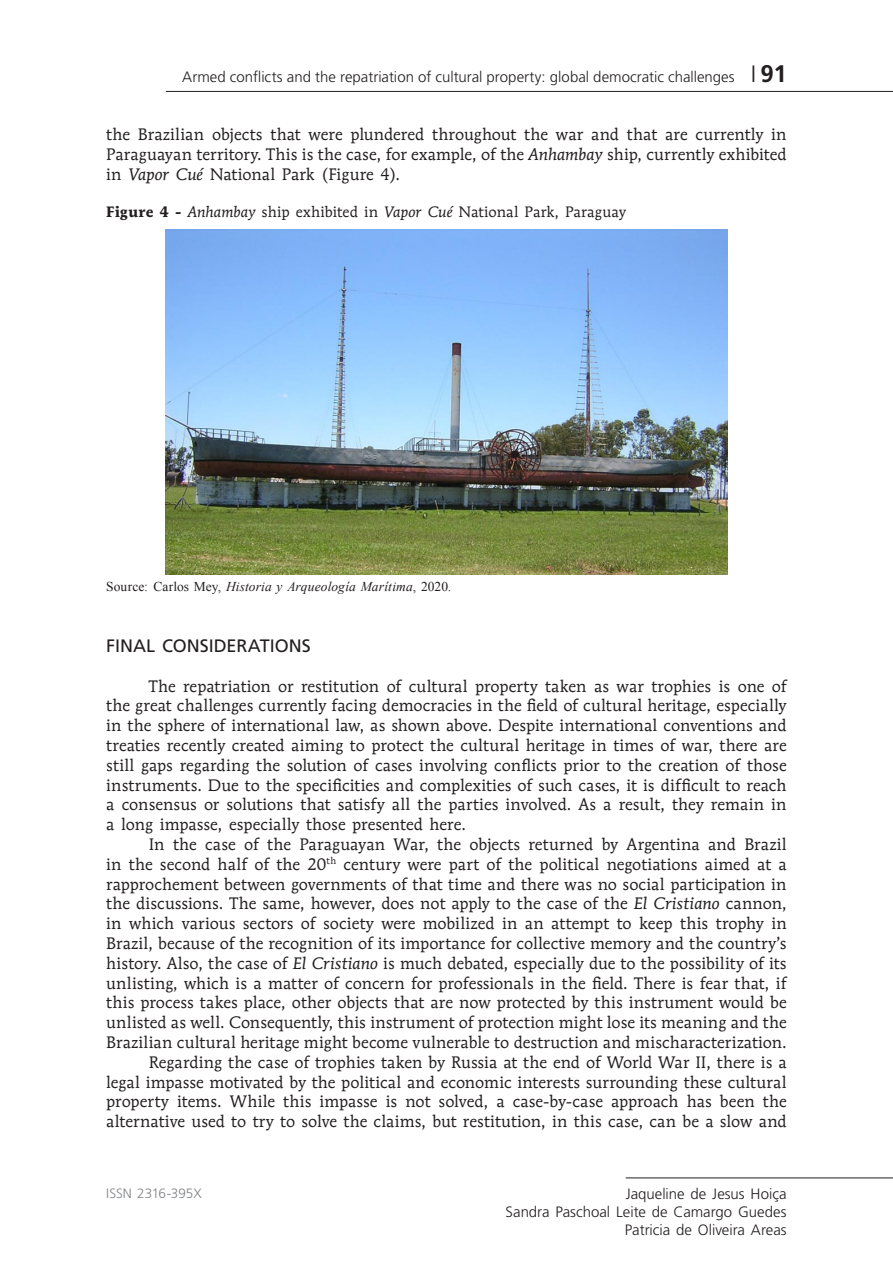
<style>
.page{position:relative;width:893px;height:1263px;background:#fff}
.page>*{position:absolute;margin:0;border:0;box-sizing:border-box;transform-origin:0 0}
.t1{font:700 24px "Frutiger LT Std";color:#231f20}
._08_sub{font:18px "Frutiger LT Std";color:#231f20}
._01_corpo_do_texto{font:16.5px/19.8px "Mendoza Roman Std";letter-spacing:.005em;color:#231f20;text-align:justify}
.t2{font:300 15px/18px "Frutiger LT Std";color:#231f20;text-align:right}
._05_legenda_em_cima{font:15px "Mendoza Roman Std";letter-spacing:.01em;color:#231f20}
._06_fonte_em_baixo{font:italic 13.5px "Times New Roman";letter-spacing:.01em;color:#231f20}
.t3{font:300 13.5px "Frutiger LT Std";color:#808285}
.s1{font-family:"Times";font-weight:400}
.s2{font-style:italic}
.s3{font-weight:700}
.s4{font-style:normal}
</style>
<div class="page">
<hr style="left:626px;top:1178px;width:267px;height:1px;background:#231f20">
<hr style="left:166px;top:91px;width:727px;height:1px;background:#231f20">
<img style="left:165px;top:229px;width:563px;height:345px">
<p class="t2" style="left:182px;top:68px;width:554px">Armed conflicts and the repatriation of cultural property: global democratic challenges</p>
<h1 class="t1" style="left:751px;top:59px;width:37px"><span class="s1">|</span> 91</h1>
<p class="_01_corpo_do_texto" style="left:106px;top:124px;width:682px">the Brazilian objects that were plundered throughout the war and that are currently in Paraguayan territory. This is the case, for example, of the <span class="s2">Anhambay</span> ship, currently exhibited in <span class="s2">Vapor Cué</span> National Park (Figure 4).</p>
<p class="_05_legenda_em_cima" style="left:106px;top:203px;width:521px"><span class="s3">Figure 4 -</span> <span class="s2">Anhambay</span> ship exhibited in <span class="s2">Vapor Cué</span> National Park, Paraguay</p>
<p class="_06_fonte_em_baixo" style="left:106px;top:577px;width:347px"><span class="s4">Source: Carlos Mey,</span> Historia y Arqueología Marítima<span class="s4">, 2020.</span></p>
<p class="_08_sub" style="left:106px;top:635px;width:206px">FINAL CONSIDERATIONS</p>
<p class="_01_corpo_do_texto" style="left:106px;top:676px;width:682px;text-indent:43px">The repatriation or restitution of cultural property taken as war trophies is one of the great challenges currently facing democracies in the field of cultural heritage, especially in the sphere of international law, as shown above. Despite international conventions and treaties recently created aiming to protect the cultural heritage in times of war, there are still gaps regarding the solution of cases involving conflicts prior to the creation of those instruments. Due to the specificities and complexities of such cases, it is difficult to reach a consensus or solutions that satisfy all the parties involved. As a result, they remain in a long impasse, especially those presented here.</p>
<p class="_01_corpo_do_texto" style="left:106px;top:834px;width:682px;text-indent:43px">In the case of the Paraguayan War, the objects returned by Argentina and Brazil in the second half of the 20<sup>th</sup> century were part of the political negotiations aimed at a rapprochement between governments of that time and there was no social participation in the discussions. The same, however, does not apply to the case of the <span class="s2">El Cristiano</span> cannon, in which various sectors of society were mobilized in an attempt to keep this trophy in Brazil, because of the recognition of its importance for collective memory and the country’s history. Also, the case of <span class="s2">El Cristiano</span> is much debated, especially due to the possibility of its unlisting, which is a matter of concern for professionals in the field. There is fear that, if this process takes place, other objects that are now protected by this instrument would be unlisted as well. Consequently, this instrument of protection might lose its meaning and the Brazilian cultural heritage might become vulnerable to destruction and mischaracterization.</p>
<p class="_01_corpo_do_texto" style="left:106px;top:1052px;width:682px;text-indent:43px">Regarding the case of trophies taken by Russia at the end of World War II, there is a legal impasse motivated by the political and economic interests surrounding these cultural property items. While this impasse is not solved, a case-by-case approach has been the alternative used to try to solve the claims, but restitution, in this case, can be a slow and</p>
<p class="t3" style="left:106px;top:1186px;width:97px">ISSN 2316-395X</p>
<p class="t2" style="left:506px;top:1185px;width:283px">Jaqueline de Jesus Hoiça<br>Sandra Paschoal Leite de Camargo Guedes<br>Patricia de Oliveira Areas</p>
</div>
